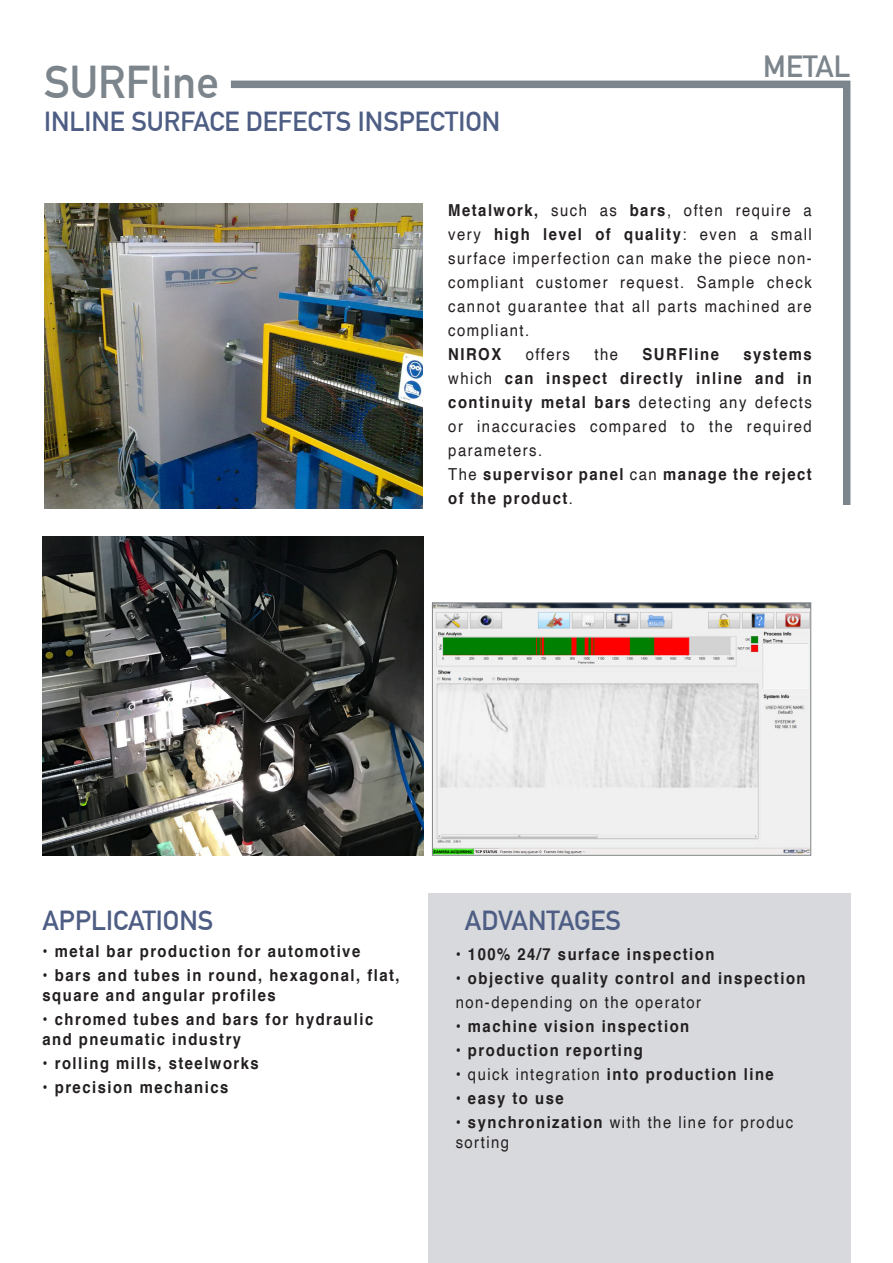
<style>
.page{position:relative;width:893px;height:1263px;background:#fff}
.page>*{position:absolute;margin:0;border:0;box-sizing:border-box;transform-origin:0 0}
.t1{font:700 45px "DIN Alternate";color:#7c858c}
.t2{font:700 30px "DIN Alternate";color:#7c858c}
.t3{font:700 27px "DIN Alternate";color:#4e5d84}
.t4{font:700 16.5px/24px "Helvetica";letter-spacing:.1em;color:#231f20;scale:.9 1}
.t5{font:16.5px/24px "Helvetica";letter-spacing:.1em;color:#231f20;text-align:justify;scale:.9 1}
.s1{font-weight:700}
.s2{font-weight:400}
</style>
<div class="page">
<div style="left:428px;top:893px;width:422px;height:370px;background:#d7d9dc"></div>
<img style="left:43px;top:537px;width:381px;height:318px">
<img style="left:44px;top:203px;width:179px;height:305px">
<svg style="left:223px;top:80px;width:628px;height:429px"></svg>
<img style="left:434px;top:604px;width:375px;height:250px">
<div style="left:432px;top:602px;width:379px;height:254px;border:1px solid #808285"></div>
<p class="t1" style="left:44px;top:48px;width:176px">SURFline</p>
<p class="t3" style="left:44px;top:101px;width:458px">INLINE SURFACE DEFECTS INSPECTION</p>
<p class="t2" style="left:763px;top:43px;width:89px">METAL</p>
<p class="t5" style="left:448px;top:198px;width:405px"><span class="s1">Metalwork,</span> such as <span class="s1">bars</span>, often require a very <span class="s1">high level of quality</span>: even a small surface imperfection can make the piece non&shy;compliant customer request. Sample check cannot guarantee that all parts machined are compliant.</p>
<p class="t4" style="left:448px;top:342px;width:60px">NIROX</p>
<p class="t5" style="left:526px;top:342px;width:51px">offers</p>
<p class="t5" style="left:594px;top:342px;width:28px">the</p>
<p class="t4" style="left:643px;top:342px;width:86px">SURFline</p>
<p class="t5" style="left:448px;top:342px;width:405px;text-indent:295px"><span class="s1">systems </span>which <span class="s1">can inspect directly inline and in continuity metal bars</span> detecting any defects or inaccuracies compared to the required parameters.</p>
<p class="t4" style="left:448px;top:462px;width:405px"><span class="s2">The</span> supervisor panel <span class="s2">can</span> manage the reject of the product<span class="s2">.</span></p>
<p class="t3" style="left:43px;top:900px;width:172px">APPLICATIONS</p>
<p class="t3" style="left:465px;top:900px;width:158px">ADVANTAGES</p>
<p class="t4" style="left:43px;top:940px;width:355px">• metal bar production for automotive</p>
<p class="t4" style="left:43px;top:966px;width:398px;line-height:19.8px">• bars and tubes in round, hexagonal, flat, square and angular profiles</p>
<p class="t4" style="left:43px;top:1010px;width:369px;line-height:19.8px">• chromed tubes and bars for hydraulic and pneumatic industry</p>
<p class="t4" style="left:43px;top:1051px;width:242px">• rolling mills, steelworks</p>
<p class="t4" style="left:43px;top:1075px;width:208px">• precision mechanics</p>
<p class="t4" style="left:456px;top:943px;width:289px">• 100% 24/7 surface inspection</p>
<p class="t4" style="left:456px;top:967px;width:390px">• objective quality control and inspection <span class="s2">non-depending on the operator</span></p>
<p class="t4" style="left:456px;top:1015px;width:261px">• machine vision inspection</p>
<p class="t4" style="left:456px;top:1039px;width:210px">• production reporting</p>
<p class="t4" style="left:456px;top:1063px;width:355px">• <span class="s2">quick integration</span> into production line</p>
<p class="t4" style="left:456px;top:1087px;width:122px">• easy to use</p>
<p class="t5" style="left:456px;top:1113px;width:377px;line-height:19.8px"><span class="s1">• synchronization</span> with the line for produc sorting</p>
</div>
